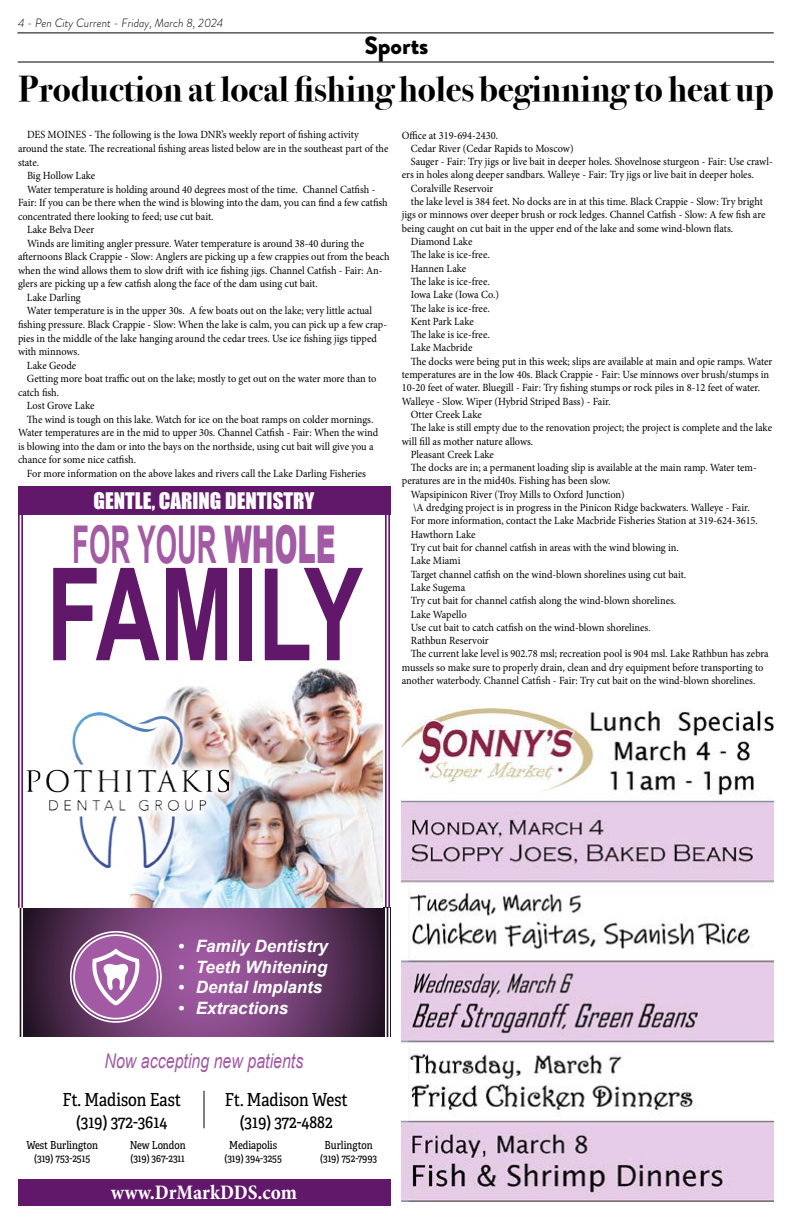
<style>
.page{position:relative;width:792px;height:1224px;background:#fff}
.page>*{position:absolute;margin:0;border:0;box-sizing:border-box;transform-origin:0 0}
.t1{font:700 129px "Arial";color:#61186a;scale:.69 1}
.t2{font:700 52.1px "Arial";color:#a15aa3;scale:.53 1}
.t3{font:700 36px "Bodoni Svty Two ITCTT";color:#000}
.t4{font:900 25px "Brandon Grotesque";color:#000}
.t5{font:21px "Impact";color:#fff}
.t6{font:700 condensed 20.8px "Minion Pro";color:#fff}
.t7{font:italic 20.2px "Arial";color:#a15aa3;scale:.79 1}
.t8{font:18px/21.6px "Adelle Condensed";color:#000;text-align:center}
.t9{font:italic 700 17px "Arial";color:#fff}
.t10{font:italic 300 12px "Brandon Grotesque";color:#000}
.t11{font:11px "Minion Pro";letter-spacing:-.005em;color:#000;scale:.94 1}
.t12{font:11px/13.2px "Adelle Condensed";color:#000;text-align:center}
.s1{font-weight:900}
</style>
<div class="page">
<hr style="left:17px;top:32px;width:757px;height:1px;background:#000">
<hr style="left:18px;top:62px;width:756px;height:1px;background:#000">
<svg style="left:20px;top:907px;width:368px;height:130px;background:#6a3c6b"></svg>
<img style="left:128px;top:668px;width:255px;height:239px">
<hr style="left:204px;top:1091px;width:1px;height:37px;background:#000">
<img style="left:93px;top:695px;width:153px;height:191px">
<img style="left:26px;top:713px;width:202px;height:155px">
<div style="left:18px;top:1179px;width:372px;height:27px;background:#61186a"></div>
<div style="left:18px;top:486px;width:372px;height:29px;background:#61186a"></div>
<hr style="left:21px;top:515px;width:2px;height:393px;background:#61186a">
<hr style="left:18px;top:515px;width:2px;height:393px;background:#61186a">
<hr style="left:21px;top:908px;width:2px;height:259px;background:#fff">
<svg style="left:72px;top:934px;width:87px;height:86px;background:#a969ab"></svg>
<div style="left:70px;top:931px;width:92px;height:92px;border:2px solid #fff;border-radius:50%"></div>
<div style="left:73px;top:934px;width:85px;height:85px;border:2px solid #fff;border-radius:50%"></div>
<svg style="left:92px;top:948px;width:47px;height:57px"></svg>
<hr style="left:388px;top:515px;width:2px;height:393px;background:#61186a">
<hr style="left:385px;top:515px;width:2px;height:393px;background:#61186a">
<hr style="left:385px;top:908px;width:2px;height:259px;background:#fff">
<img style="left:402px;top:707px;width:372px;height:495px">
<p class="t10" style="left:18px;top:15px;width:207px">4 - Pen City Current - Friday, March 8, 2024</p>
<h3 class="t4" style="left:364px;top:28px;width:66px">Sports</h3>
<h3 class="t3" style="left:19px;top:59px;width:757px">Production at local fishing holes beginning to heat up</h3>
<p class="t11" style="left:27px;top:128px;width:355px">DES MOINES - The following is the Iowa DNR’s weekly report of fishing activity</p>
<p class="t11" style="left:18px;top:141px;width:396px">around the state. The recreational fishing areas listed below are in the southeast part of the</p>
<p class="t11" style="left:18px;top:155px;width:24px">state.</p>
<p class="t11" style="left:27px;top:168px;width:74px">Big Hollow Lake</p>
<p class="t11" style="left:27px;top:182px;width:372px">Water temperature is holding around 40 degrees most of the time. Channel Catfish -</p>
<p class="t11" style="left:18px;top:195px;width:395px">Fair: If you can be there when the wind is blowing into the dam, you can find a few catfish</p>
<p class="t11" style="left:18px;top:209px;width:210px">concentrated there looking to feed; use cut bait.</p>
<p class="t11" style="left:27px;top:222px;width:73px">Lake Belva Deer</p>
<p class="t11" style="left:27px;top:236px;width:360px">Winds are limiting angler pressure. Water temperature is around 38-40 during the</p>
<p class="t11" style="left:18px;top:249px;width:397px">afternoons Black Crappie - Slow: Anglers are picking up a few crappies out from the beach</p>
<p class="t11" style="left:18px;top:263px;width:389px">when the wind allows them to slow drift with ice fishing jigs. Channel Catfish - Fair: An-</p>
<p class="t11" style="left:18px;top:277px;width:320px">glers are picking up a few catfish along the face of the dam using cut bait.</p>
<p class="t11" style="left:27px;top:290px;width:59px">Lake Darling</p>
<p class="t11" style="left:27px;top:304px;width:369px">Water temperature is in the upper 30s. A few boats out on the lake; very little actual</p>
<p class="t11" style="left:18px;top:317px;width:394px">fishing pressure. Black Crappie - Slow: When the lake is calm, you can pick up a few crap-</p>
<p class="t11" style="left:18px;top:331px;width:383px">pies in the middle of the lake hanging around the cedar trees. Use ice fishing jigs tipped</p>
<p class="t11" style="left:18px;top:344px;width:67px">with minnows.</p>
<p class="t11" style="left:27px;top:358px;width:54px">Lake Geode</p>
<p class="t11" style="left:27px;top:371px;width:373px">Getting more boat traffic out on the lake; mostly to get out on the water more than to</p>
<p class="t11" style="left:18px;top:385px;width:45px">catch fish.</p>
<p class="t11" style="left:27px;top:398px;width:73px">Lost Grove Lake</p>
<p class="t11" style="left:27px;top:412px;width:370px">The wind is tough on this lake. Watch for ice on the boat ramps on colder mornings.</p>
<p class="t11" style="left:18px;top:425px;width:385px">Water temperatures are in the mid to upper 30s. Channel Catfish - Fair: When the wind</p>
<p class="t11" style="left:18px;top:439px;width:380px">is blowing into the dam or into the bays on the northside, using cut bait will give you a</p>
<p class="t11" style="left:18px;top:453px;width:127px">chance for some nice catfish.</p>
<p class="t11" style="left:27px;top:466px;width:362px">For more information on the above lakes and rivers call the Lake Darling Fisheries</p>
<h3 class="t5" style="left:94px;top:484px;width:222px">GENTLE, CARING DENTISTRY</h3>
<h2 class="t2" style="left:72px;top:510px;width:499px">FOR YOUR <span class="s1">WHOLE</span></h2>
<h1 class="t1" style="left:47px;top:530px;width:460px">FAMILY</h1>
<p class="t11" style="left:402px;top:128px;width:104px">Office at 319-694-2430.</p>
<p class="t11" style="left:411px;top:141px;width:175px">Cedar River (Cedar Rapids to Moscow)</p>
<p class="t11" style="left:411px;top:154px;width:386px">Sauger - Fair: Try jigs or live bait in deeper holes. Shovelnose sturgeon - Fair: Use crawl-</p>
<p class="t11" style="left:402px;top:168px;width:376px">ers in holes along deeper sandbars. Walleye - Fair: Try jigs or live bait in deeper holes.</p>
<p class="t11" style="left:411px;top:181px;width:89px">Coralville Reservoir</p>
<p class="t11" style="left:411px;top:194px;width:376px">the lake level is 384 feet. No docks are in at this time. Black Crappie - Slow: Try bright</p>
<p class="t11" style="left:402px;top:207px;width:388px">jigs or minnows over deeper brush or rock ledges. Channel Catfish - Slow: A few fish are</p>
<p class="t11" style="left:402px;top:221px;width:354px">being caught on cut bait in the upper end of the lake and some wind-blown flats.</p>
<p class="t11" style="left:411px;top:234px;width:67px">Diamond Lake</p>
<p class="t11" style="left:411px;top:247px;width:85px">The lake is ice-free.</p>
<p class="t11" style="left:411px;top:261px;width:61px">Hannen Lake</p>
<p class="t11" style="left:411px;top:274px;width:85px">The lake is ice-free.</p>
<p class="t11" style="left:411px;top:287px;width:95px">Iowa Lake (Iowa Co.)</p>
<p class="t11" style="left:411px;top:301px;width:85px">The lake is ice-free.</p>
<p class="t11" style="left:411px;top:314px;width:69px">Kent Park Lake</p>
<p class="t11" style="left:411px;top:327px;width:85px">The lake is ice-free.</p>
<p class="t11" style="left:411px;top:341px;width:67px">Lake Macbride</p>
<p class="t11" style="left:411px;top:354px;width:386px">The docks were being put in this week; slips are available at main and opie ramps. Water</p>
<p class="t11" style="left:402px;top:367px;width:392px">temperatures are in the low 40s. Black Crappie - Fair: Use minnows over brush/stumps in</p>
<p class="t11" style="left:402px;top:380px;width:383px">10-20 feet of water. Bluegill - Fair: Try fishing stumps or rock piles in 8-12 feet of water.</p>
<p class="t11" style="left:402px;top:394px;width:224px">Walleye - Slow. Wiper (Hybrid Striped Bass) - Fair.</p>
<p class="t11" style="left:411px;top:407px;width:77px">Otter Creek Lake</p>
<p class="t11" style="left:411px;top:420px;width:386px">The lake is still empty due to the renovation project; the project is complete and the lake</p>
<p class="t11" style="left:402px;top:434px;width:141px">will fill as mother nature allows.</p>
<p class="t11" style="left:411px;top:447px;width:90px">Pleasant Creek Lake</p>
<p class="t11" style="left:411px;top:460px;width:369px">The docks are in; a permanent loading slip is available at the main ramp. Water tem-</p>
<p class="t11" style="left:402px;top:474px;width:223px">peratures are in the mid40s. Fishing has been slow.</p>
<p class="t11" style="left:411px;top:487px;width:229px">Wapsipinicon River (Troy Mills to Oxford Junction)</p>
<p class="t11" style="left:413px;top:500px;width:360px">\A dredging project is in progress in the Pinicon Ridge backwaters. Walleye - Fair.</p>
<p class="t11" style="left:411px;top:513px;width:371px">For more information, contact the Lake Macbride Fisheries Station at 319-624-3615.</p>
<p class="t11" style="left:411px;top:527px;width:70px">Hawthorn Lake</p>
<p class="t11" style="left:411px;top:540px;width:287px">Try cut bait for channel catfish in areas with the wind blowing in.</p>
<p class="t11" style="left:411px;top:553px;width:54px">Lake Miami</p>
<p class="t11" style="left:411px;top:567px;width:295px">Target channel catfish on the wind-blown shorelines using cut bait.</p>
<p class="t11" style="left:411px;top:580px;width:59px">Lake Sugema</p>
<p class="t11" style="left:411px;top:593px;width:284px">Try cut bait for channel catfish along the wind-blown shorelines.</p>
<p class="t11" style="left:411px;top:607px;width:61px">Lake Wapello</p>
<p class="t11" style="left:411px;top:620px;width:257px">Use cut bait to catch catfish on the wind-blown shorelines.</p>
<p class="t11" style="left:411px;top:633px;width:84px">Rathbun Reservoir</p>
<p class="t11" style="left:411px;top:647px;width:382px">The current lake level is 902.78 msl; recreation pool is 904 msl. Lake Rathbun has zebra</p>
<p class="t11" style="left:402px;top:660px;width:386px">mussels so make sure to properly drain, clean and dry equipment before transporting to</p>
<p class="t11" style="left:402px;top:673px;width:378px">another waterbody. Channel Catfish - Fair: Try cut bait on the wind-blown shorelines.</p>
<h3 class="t9" style="left:178px;top:935px;width:152px">• Family Dentistry</h3>
<h3 class="t9" style="left:178px;top:956px;width:151px">• Teeth Whitening</h3>
<h3 class="t9" style="left:178px;top:976px;width:146px">• Dental Implants</h3>
<h3 class="t9" style="left:178px;top:997px;width:112px">• Extractions</h3>
<h3 class="t7" style="left:105px;top:1048px;width:253px">Now accepting new patients</h3>
<h3 class="t8" style="left:62px;top:1088px;width:120px">Ft. Madison East (319) 372-3614</h3>
<h3 class="t8" style="left:225px;top:1088px;width:124px">Ft. Madison West (319) 372-4882</h3>
<p class="t12" style="left:26px;top:1138px;width:73px">West Burlington (319) 753-2515</p>
<p class="t12" style="left:130px;top:1138px;width:57px;text-align:left">New London (319) 367-2311</p>
<p class="t12" style="left:224px;top:1138px;width:59px">Mediapolis (319) 394-3255</p>
<p class="t12" style="left:320px;top:1138px;width:58px">Burlington (319) 752-7993</p>
<h3 class="t6" style="left:111px;top:1178px;width:188px">www.DrMarkDDS.com</h3>
</div>
